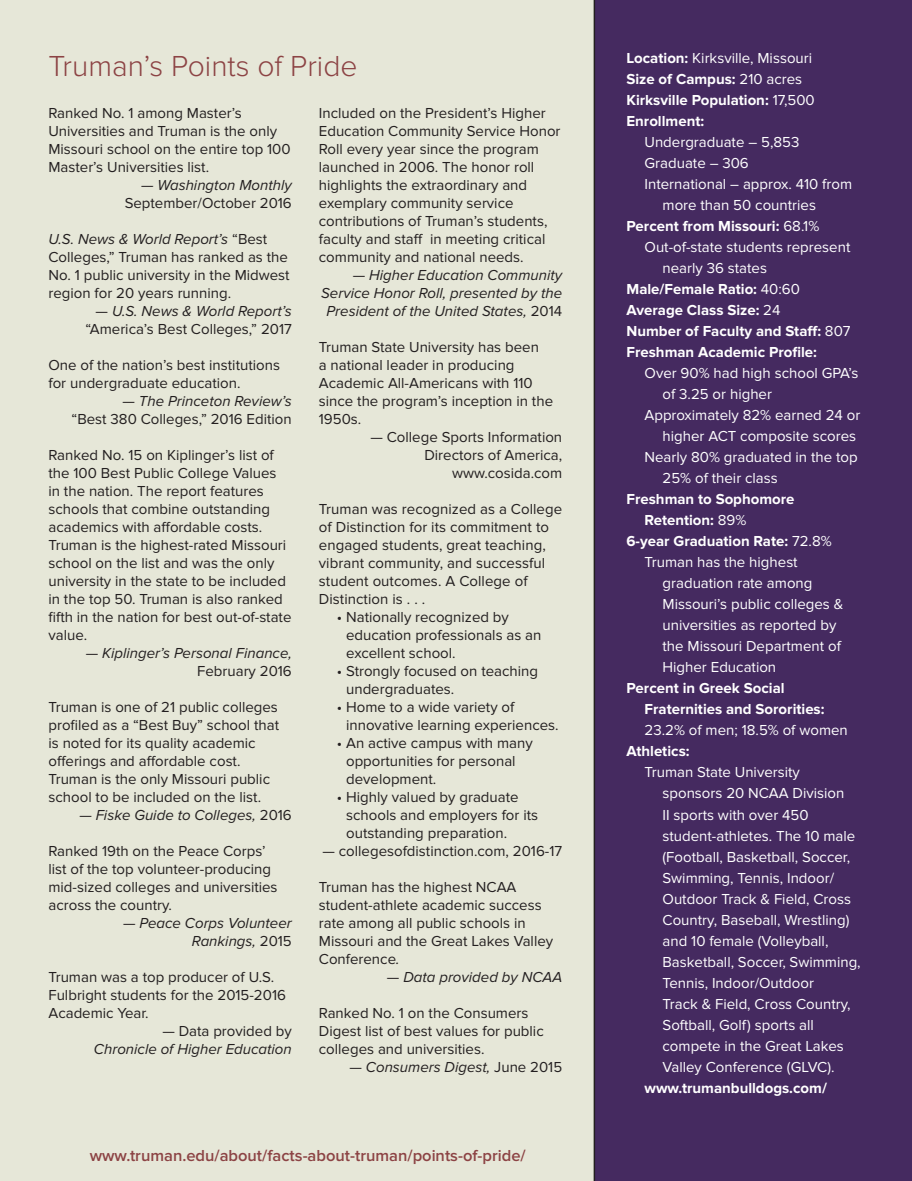
<style>
.page{position:relative;width:912px;height:1181px;background:#fff}
.page>*{position:absolute;margin:0;border:0;box-sizing:border-box;transform-origin:0 0}
.t1{font:300 30px "Proxima Nova";color:#8c4344}
.t2{font:600 16.5px "Proxima Nova";color:#8c4344}
.t3{font:15px/18px "Proxima Nova";color:#231f20}
.t4{font:15px/21px "Proxima Nova";color:#fff}
.t5{font:700 15px/21px "Proxima Nova";color:#fff}
.t6{font:italic 15px/18px "Proxima Nova";color:#231f20;text-align:right}
.s1{font-style:italic}
.s2{font-style:normal}
.s3{font-weight:400}
</style>
<div class="page">
<div style="left:0;top:0;width:911px;height:1180px;background:#e6e7d8"></div>
<div style="left:593px;top:0;width:318px;height:1180px;background:#452a60"></div>
<h1 class="t1" style="left:48px;top:49px;width:310px">Truman’s Points of Pride</h1>
<p class="t3" style="left:48px;top:104px;width:243px">Ranked No. 1 among Master’s<br>Universities and Truman is the only<br>Missouri school on the entire top 100<br>Master’s Universities list.</p>
<p class="t6" style="left:141px;top:176px;width:152px">— Washington Monthly</p>
<p class="t3" style="left:125px;top:194px;width:168px">September/October 2016</p>
<p class="t3" style="left:48px;top:230px;width:243px"><span class="s1">U.S. News &amp; World Report’s</span> “Best Colleges,” Truman has ranked as the No. 1 public university in the Midwest region for 20 years running.</p>
<p class="t3" style="left:86px;top:302px;width:208px;text-align:right">— <span class="s1">U.S. News &amp; World Report’s </span>“America’s Best Colleges,” 2017</p>
<p class="t3" style="left:48px;top:356px;width:233px">One of the nation’s best institutions for undergraduate education.</p>
<p class="t6" style="left:122px;top:392px;width:171px">— The Princeton Review’s</p>
<p class="t3" style="left:72px;top:410px;width:222px">“Best 380 Colleges,” 2016 Edition</p>
<p class="t3" style="left:48px;top:446px;width:244px">Ranked No. 15 on Kiplinger’s list of the 100 Best Public College Values in the nation. The report features schools that combine outstanding academics with affordable costs.<br>Truman is the highest-rated Missouri school on the list and was the only university in the state to be included in the top 50. Truman is also ranked fifth in the nation for best out-of-state value.</p>
<p class="t6" style="left:86px;top:644px;width:207px">— Kiplinger’s Personal Finance,</p>
<p class="t3" style="left:197px;top:662px;width:96px">February 2016</p>
<p class="t3" style="left:48px;top:698px;width:232px">Truman is one of 21 public colleges profiled as a “Best Buy” school that is noted for its quality academic offerings and affordable cost.<br>Truman is the only Missouri public school to be included on the list.</p>
<p class="t6" style="left:79px;top:806px;width:214px">— Fiske Guide to Colleges, <span class="s2">2016</span></p>
<p class="t3" style="left:48px;top:842px;width:230px">Ranked 19th on the Peace Corps’ list of the top volunteer-producing mid-sized colleges and universities across the country.</p>
<p class="t6" style="left:123px;top:914px;width:170px"><span class="s2">—</span> Peace Corps Volunteer<br>Rankings, <span class="s2">2015</span></p>
<p class="t3" style="left:48px;top:968px;width:239px">Truman was a top producer of U.S.<br>Fulbright students for the 2015-2016<br>Academic Year.</p>
<p class="t3" style="left:162px;top:1022px;width:131px">— Data provided by</p>
<p class="t6" style="left:94px;top:1040px;width:199px">Chronicle of Higher Education</p>
<p class="t3" style="left:319px;top:104px;width:243px">Included on the President’s Higher Education Community Service Honor Roll every year since the program launched in 2006. The honor roll highlights the extraordinary and exemplary community service contributions of Truman’s students, faculty and staff in meeting critical community and national needs.</p>
<p class="t6" style="left:321px;top:266px;width:242px"><span class="s2">—</span> Higher Education Community<br>Service Honor Roll, presented by the<br>President of the United States, <span class="s2">2014</span></p>
<p class="t3" style="left:319px;top:338px;width:236px">Truman State University has been<br>a national leader in producing<br>Academic All-Americans with 110 since the program’s inception in the<br>1950s.</p>
<p class="t3" style="left:370px;top:428px;width:193px;text-align:right">— College Sports Information<br>Directors of America, www.cosida.com</p>
<p class="t3" style="left:319px;top:500px;width:245px">Truman was recognized as a College of Distinction for its commitment to engaged students, great teaching, vibrant community, and successful student outcomes. A College of<br>Distinction is . . .</p>
<p class="t3" style="left:346px;top:608px;width:197px;text-indent:-9px">• Nationally recognized by education professionals as an excellent school.</p>
<p class="t3" style="left:346px;top:662px;width:193px;text-indent:-9px">• Strongly focused on teaching undergraduates.</p>
<p class="t3" style="left:346px;top:698px;width:214px;text-indent:-9px">• Home to a wide variety of innovative learning experiences.</p>
<p class="t3" style="left:346px;top:734px;width:188px;text-indent:-9px">• An active campus with many opportunities for personal development.</p>
<p class="t3" style="left:346px;top:788px;width:193px;text-indent:-9px">• Highly valued by graduate schools and employers for its outstanding preparation.</p>
<p class="t3" style="left:322px;top:842px;width:241px">— collegesofdistinction.com, 2016-17</p>
<p class="t3" style="left:319px;top:878px;width:236px">Truman has the highest NCAA student-athlete academic success rate among all public schools in<br>Missouri and the Great Lakes Valley<br>Conference<span class="s1">.</span></p>
<p class="t6" style="left:387px;top:968px;width:177px"><span class="s2">—</span> Data provided by NCAA</p>
<p class="t3" style="left:319px;top:1004px;width:226px">Ranked No. 1 on the Consumers<br>Digest list of best values for public colleges and universities.</p>
<p class="t6" style="left:349px;top:1058px;width:214px"><span class="s2">—</span> Consumers Digest, <span class="s2">June 2015</span></p>
<p class="t2" style="left:90px;top:1145px;width:437px">www.truman.edu/about/facts-about-truman/points-of-pride/</p>
<p class="t5" style="left:626px;top:48px;width:190px">Location: <span class="s3">Kirksville, Missouri<br></span>Size of Campus: <span class="s3">210 acres<br></span>Kirksville Population: <span class="s3">17,500<br></span>Enrollment:</p>
<p class="t4" style="left:644px;top:132px;width:156px">Undergraduate – 5,853</p>
<p class="t4" style="left:644px;top:153px;width:106px">Graduate – 306</p>
<p class="t4" style="left:644px;top:174px;width:209px">International – approx. 410 from</p>
<p class="t4" style="left:662px;top:195px;width:155px">more than 50 countries</p>
<p class="t5" style="left:626px;top:216px;width:194px">Percent from Missouri: <span class="s3">68.1%</span></p>
<p class="t4" style="left:644px;top:237px;width:207px">Out-of-state students represent</p>
<p class="t4" style="left:662px;top:258px;width:106px">nearly 36 states</p>
<p class="t5" style="left:626px;top:279px;width:175px">Male/Female Ratio: <span class="s3">40:60</span></p>
<p class="t5" style="left:626px;top:300px;width:155px">Average Class Size: <span class="s3">24</span></p>
<p class="t5" style="left:626px;top:321px;width:225px">Number of Faculty and Staff: <span class="s3">807</span></p>
<p class="t5" style="left:626px;top:342px;width:192px">Freshman Academic Profile:</p>
<p class="t4" style="left:644px;top:363px;width:215px">Over 90% had high school GPA’s</p>
<p class="t4" style="left:662px;top:384px;width:111px">of 3.25 or higher</p>
<p class="t4" style="left:644px;top:405px;width:217px">Approximately 82% earned 24 or</p>
<p class="t4" style="left:662px;top:426px;width:195px">higher ACT composite scores</p>
<p class="t4" style="left:644px;top:447px;width:214px">Nearly 80% graduated in the top</p>
<p class="t4" style="left:662px;top:468px;width:117px">25% of their class</p>
<p class="t5" style="left:626px;top:489px;width:169px">Freshman to Sophomore</p>
<p class="t5" style="left:644px;top:510px;width:103px">Retention: <span class="s3">89%</span></p>
<p class="t5" style="left:626px;top:531px;width:207px">6-year Graduation Rate: <span class="s3">72.8%</span></p>
<p class="t4" style="left:644px;top:552px;width:155px">Truman has the highest</p>
<p class="t4" style="left:662px;top:573px;width:151px">graduation rate among</p>
<p class="t4" style="left:662px;top:594px;width:182px">Missouri’s public colleges &amp;</p>
<p class="t4" style="left:662px;top:615px;width:175px">universities as reported by</p>
<p class="t4" style="left:662px;top:636px;width:180px">the Missouri Department of</p>
<p class="t4" style="left:662px;top:657px;width:115px">Higher Education</p>
<p class="t5" style="left:644px;top:678px;width:181px;text-indent:-18px">Percent in Greek Social<br>Fraternities and Sororities:</p>
<p class="t4" style="left:644px;top:720px;width:205px">23.2% of men; 18.5% of women</p>
<p class="t5" style="left:626px;top:741px;width:65px">Athletics:</p>
<p class="t4" style="left:662px;top:762px;width:199px;text-indent:-18px">Truman State University sponsors 20 NCAA Division<br>II sports with over 450 student-athletes. The 10 male (Football, Basketball, Soccer,<br>Swimming, Tennis, Indoor/<br>Outdoor Track &amp; Field, Cross<br>Country, Baseball, Wrestling) and 10 female (Volleyball,<br>Basketball, Soccer, Swimming,<br>Tennis, Indoor/Outdoor<br>Track &amp; Field, Cross Country,<br>Softball, Golf) sports all compete in the Great Lakes<br>Valley Conference (GLVC).</p>
<p class="t5" style="left:644px;top:1077px;width:184px">www.trumanbulldogs.com/</p>
</div>
